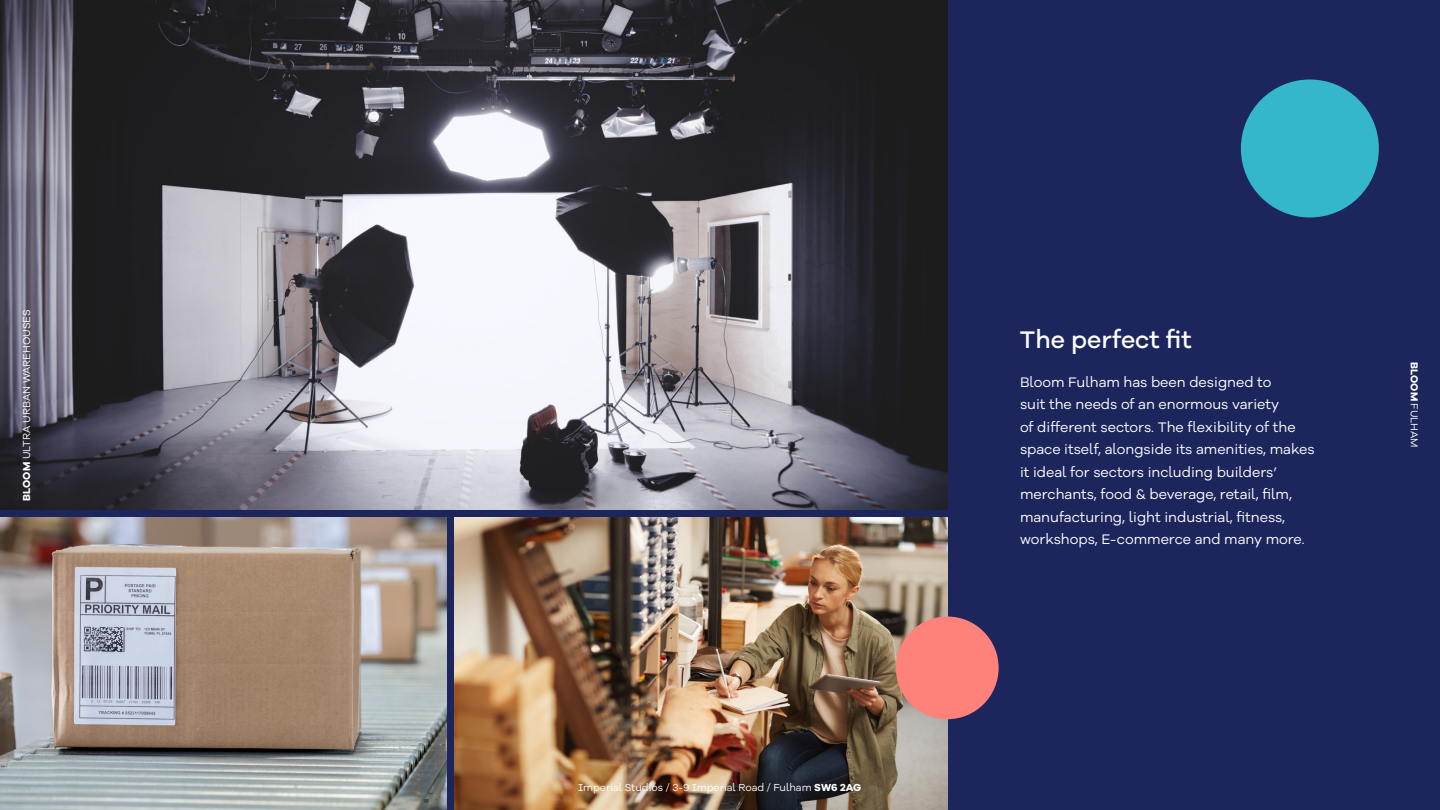
<style>
.page{position:relative;width:1440px;height:810px;background:#1c265c}
.page>*{position:absolute;margin:0;border:0;box-sizing:border-box;transform-origin:0 0}
.t1{font:500 24.75px "Galano Grotesque Alt";color:#fff}
.t2{font:14.25px/22.5px "Galano Grotesque Alt";color:#fff}
.t3{font:10.5px "Galano Grotesque Alt";color:#fff}
.s1{font-weight:700}
</style>
<div class="page">
<img style="left:0;top:518px;width:447px;height:292px">
<img style="left:454px;top:518px;width:493px;height:292px">
<img style="left:0;top:0;width:947px;height:510px">
<div style="left:1241px;top:80px;width:138px;height:138px;background:#34b7cb;border-radius:50%"></div>
<div style="left:896px;top:616px;width:103px;height:103px;background:#ff827a;border-radius:50%"></div>
<p class="t3" style="left:20px;top:501px;width:193px;rotate:-90deg"><span class="s1">BLOOM</span> ULTRA URBAN WAREHOUSES</p>
<p class="t3" style="left:579px;top:780px;width:235px">Imperial Studios / 3-9 Imperial Road / Fulham</p>
<p class="t3" style="left:623px;top:780px;width:240px">WICK ROAD, HACKNEY WICK, <span class="s1">E9 5AESW6 2AG</span></p>
<h1 class="t1" style="left:1020px;top:323px;width:173px">The perfect fit</h1>
<p class="t2" style="left:1020px;top:370px;width:296px">Bloom Fulham has been designed to<br>suit the needs of an enormous variety<br>of different sectors. The flexibility of the space itself, alongside its amenities, makes it ideal for sectors including builders’ merchants, food &amp; beverage, retail, film, manufacturing, light industrial, fitness, workshops, E-commerce and many more.</p>
<p class="t3" style="left:1421px;top:362px;width:87px;rotate:90deg"><span class="s1">BLOOM</span> FULHAM</p>
</div>
